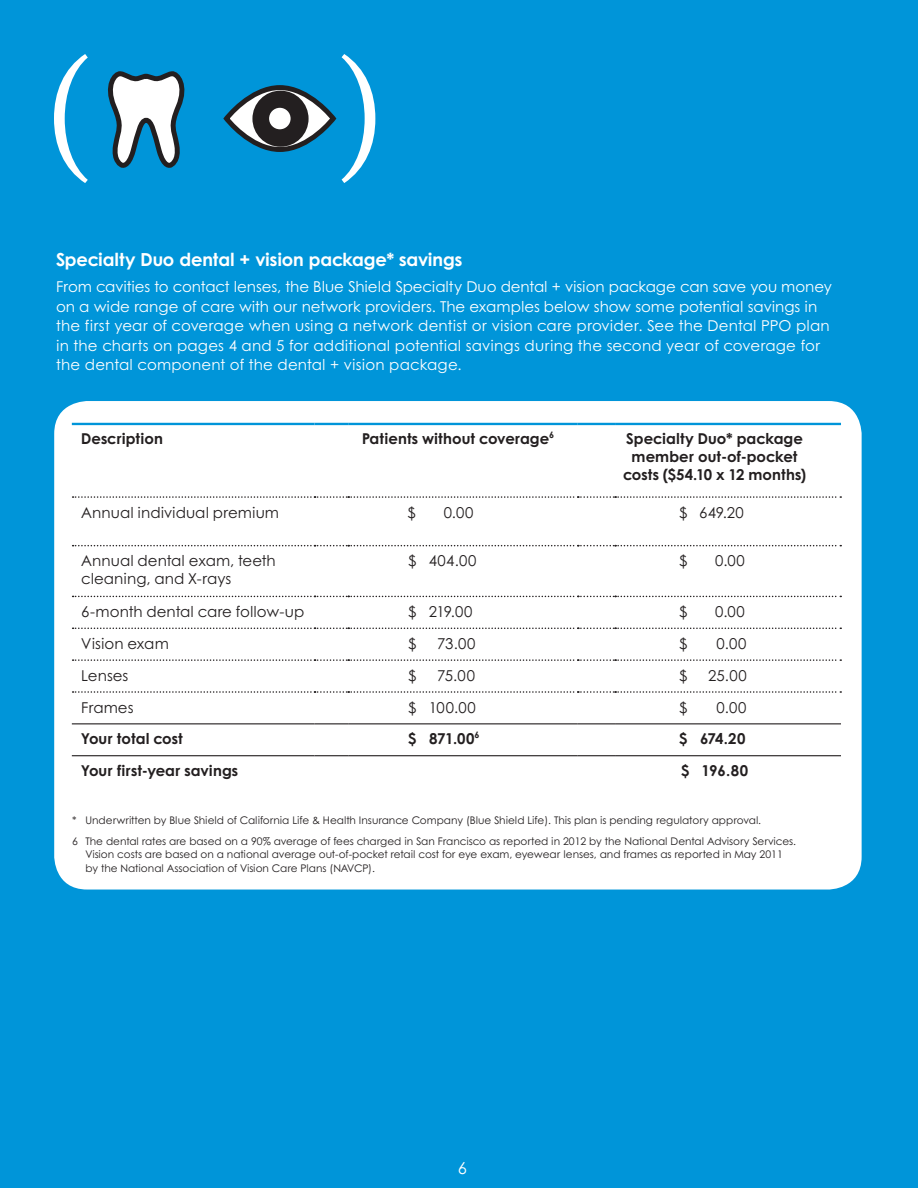
<style>
.page{position:relative;width:918px;height:1188px;background:#0095d9}
.page>*{position:absolute;margin:0;border:0;box-sizing:border-box;transform-origin:0 0}
.t1{font:700 18px "Century Gothic B";letter-spacing:-.01em;color:#fff}
.t2{font:16.5px "Century Gothic B";color:#fff}
.t3{font:15px/19.5px "Century Gothic B";color:#fff}
.t4{font:15px/18px "Century Gothic B";letter-spacing:.005em;color:#231f20}
.t5{font:700 15px/18px "Century Gothic B";letter-spacing:.005em;color:#231f20;text-align:center}
.t6{font:10.5px/20.2px "Century Gothic B";color:#231f20}
</style>
<div class="page">
<svg style="left:105px;top:68px;width:89px;height:107px"></svg>
<svg style="left:226px;top:88px;width:107px;height:62px"></svg>
<div style="left:224px;top:85px;width:112px;height:67px;border:5px solid #231f20;border-radius:50%"></div>
<div style="left:252px;top:91px;width:57px;height:56px;background:#231f20;border-radius:50%"></div>
<div style="left:269px;top:108px;width:22px;height:21px;background:#fff;border-radius:50%"></div>
<svg style="left:54px;top:54px;width:34px;height:129px"></svg>
<svg style="left:342px;top:54px;width:33px;height:129px"></svg>
<div style="left:53px;top:400px;width:810px;height:491px;background:#fff;border-radius:34px"></div>
<hr style="left:72px;top:423px;width:243px;height:2px;background:#0095d9">
<hr style="left:315px;top:423px;width:33px;height:2px;background:#0095d9">
<hr style="left:348px;top:423px;width:230px;height:2px;background:#0095d9">
<hr style="left:578px;top:423px;width:37px;height:2px;background:#0095d9">
<hr style="left:615px;top:423px;width:226px;height:2px;background:#0095d9">
<svg style="left:73px;top:496px;width:768px;height:2px"></svg>
<svg style="left:73px;top:545px;width:768px;height:1px"></svg>
<svg style="left:73px;top:596px;width:768px;height:1px"></svg>
<hr style="left:72px;top:723px;width:243px;height:1px;background:#231f20">
<hr style="left:72px;top:755px;width:243px;height:1px;background:#231f20">
<hr style="left:315px;top:755px;width:33px;height:1px;background:#231f20">
<hr style="left:348px;top:755px;width:230px;height:1px;background:#231f20">
<hr style="left:578px;top:755px;width:37px;height:1px;background:#231f20">
<hr style="left:615px;top:755px;width:226px;height:1px;background:#231f20">
<hr style="left:315px;top:723px;width:33px;height:1px;background:#231f20">
<hr style="left:348px;top:723px;width:230px;height:1px;background:#231f20">
<hr style="left:578px;top:723px;width:37px;height:1px;background:#231f20">
<hr style="left:615px;top:723px;width:226px;height:1px;background:#231f20">
<svg style="left:73px;top:628px;width:768px;height:1px"></svg>
<svg style="left:73px;top:659px;width:768px;height:2px"></svg>
<svg style="left:73px;top:691px;width:768px;height:2px"></svg>
<h1 class="t1" style="left:56px;top:248px;width:408px">Specialty Duo dental + vision package* savings</h1>
<p class="t3" style="left:56px;top:277px;width:777px">From cavities to contact lenses, the Blue Shield Specialty Duo dental + vision package can save you money on a wide range of care with our network providers. The examples below show some potential savings in the first year of coverage when using a network dentist or vision care provider. See the Dental PPO plan in the charts on pages 4 and 5 for additional potential savings during the second year of coverage for the dental component of the dental + vision package.</p>
<h3 class="t5" style="left:81px;top:430px;width:83px">Description</h3>
<h3 class="t5" style="left:362px;top:430px;width:194px">Patients without coverage<sup>6</sup></h3>
<h3 class="t5" style="left:623px;top:430px;width:185px">Specialty Duo* package member out-of-pocket costs ($54.10 x 12 months)</h3>
<h3 class="t4" style="left:81px;top:503px;width:199px">Annual individual premium</h3>
<h3 class="t4" style="left:408px;top:503px;width:10px">$</h3>
<h3 class="t4" style="left:444px;top:503px;width:31px">0.00</h3>
<h3 class="t4" style="left:679px;top:503px;width:66px">$ 649.20</h3>
<h3 class="t4" style="left:81px;top:552px;width:196px">Annual dental exam, teeth cleaning, and X-rays</h3>
<h3 class="t4" style="left:408px;top:552px;width:70px">$ 404.00</h3>
<h3 class="t4" style="left:679px;top:552px;width:10px">$</h3>
<h3 class="t4" style="left:715px;top:552px;width:31px">0.00</h3>
<h3 class="t4" style="left:81px;top:602px;width:225px">6-month dental care follow-up</h3>
<h3 class="t4" style="left:408px;top:602px;width:66px">$ 219.00</h3>
<h3 class="t4" style="left:679px;top:602px;width:10px">$</h3>
<h3 class="t4" style="left:715px;top:602px;width:31px">0.00</h3>
<h3 class="t4" style="left:81px;top:634px;width:89px">Vision exam</h3>
<h3 class="t4" style="left:408px;top:634px;width:10px">$</h3>
<h3 class="t4" style="left:437px;top:634px;width:40px">73.00</h3>
<h3 class="t4" style="left:679px;top:634px;width:10px">$</h3>
<h3 class="t4" style="left:716px;top:634px;width:32px">0.00</h3>
<h3 class="t4" style="left:81px;top:666px;width:49px">Lenses</h3>
<h3 class="t4" style="left:408px;top:666px;width:10px">$</h3>
<h3 class="t4" style="left:437px;top:666px;width:39px">75.00</h3>
<h3 class="t4" style="left:679px;top:666px;width:10px">$</h3>
<h3 class="t4" style="left:708px;top:666px;width:40px">25.00</h3>
<h3 class="t4" style="left:81px;top:698px;width:54px">Frames</h3>
<h3 class="t4" style="left:408px;top:698px;width:69px">$ 100.00</h3>
<h3 class="t4" style="left:679px;top:698px;width:10px">$</h3>
<h3 class="t4" style="left:716px;top:698px;width:32px">0.00</h3>
<h3 class="t5" style="left:81px;top:730px;width:103px">Your total cost</h3>
<h3 class="t5" style="left:408px;top:730px;width:73px">$ 871.00<sup>6</sup></h3>
<h3 class="t5" style="left:679px;top:730px;width:68px">$ 674.20</h3>
<h3 class="t5" style="left:81px;top:761px;width:158px">Your first-year savings</h3>
<h3 class="t5" style="left:681px;top:761px;width:68px">$ 196.80</h3>
<p class="t6" style="left:72px;top:810px;width:726px">* Underwritten by Blue Shield of California Life &amp; Health Insurance Company (Blue Shield Life). This plan is pending regulatory approval.<br>6 The dental rates are based on a 90% average of fees charged in San Francisco as reported in 2012 by the National Dental Advisory Services.</p>
<p class="t6" style="left:86px;top:848px;width:699px;line-height:13.5px">Vision costs are based on a national average out-of-pocket retail cost for eye exam, eyewear lenses, and frames as reported in May 2011 by the National Association of Vision Care Plans (NAVCP).</p>
<h2 class="t2" style="left:458px;top:1158px;width:11px">6</h2>
</div>
